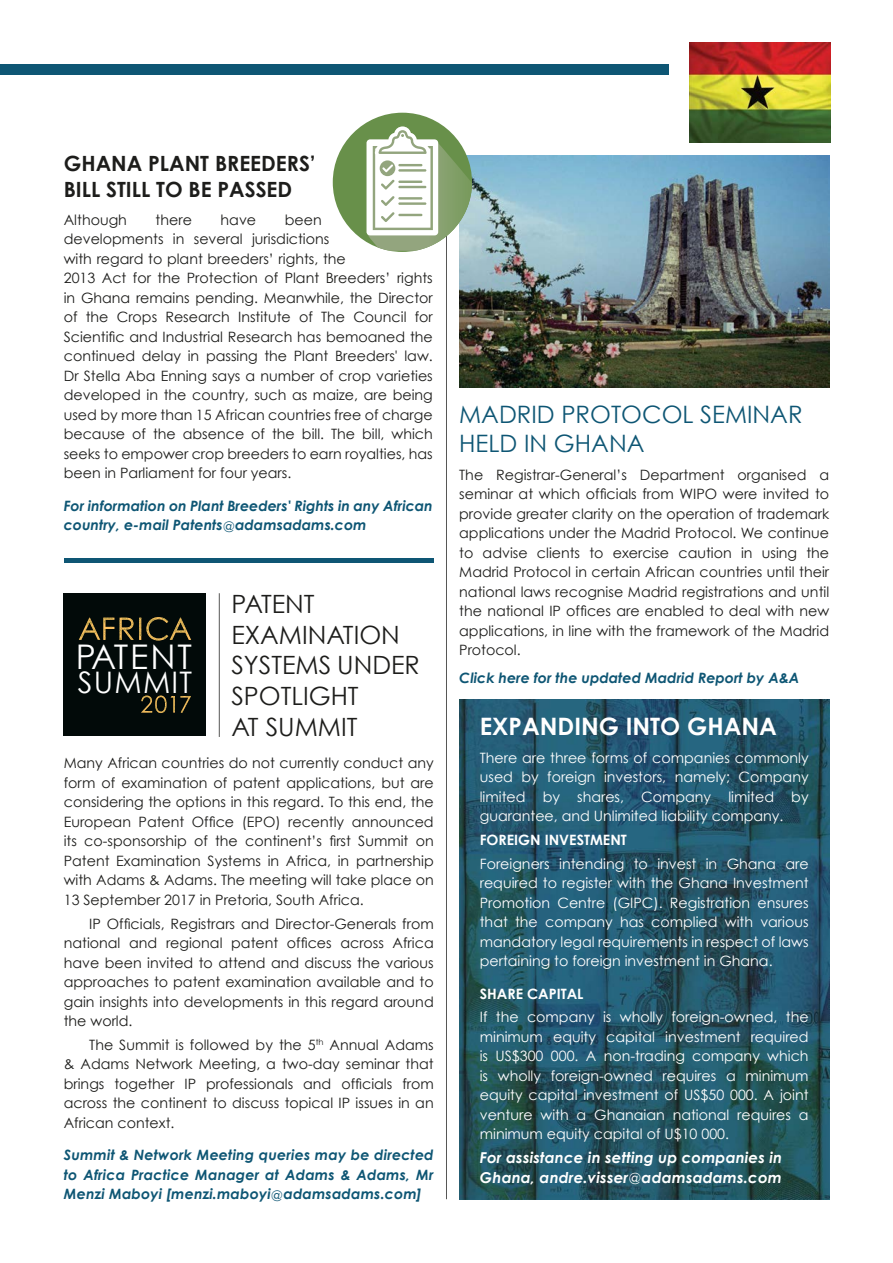
<style>
.page{position:relative;width:893px;height:1263px;background:#fff}
.page>*{position:absolute;margin:0;border:0;box-sizing:border-box;transform-origin:0 0}
.t1{font:34.05px "Century Gothic";letter-spacing:.06em;color:#fff}
.t2{font:29.7px "Century Gothic";letter-spacing:.04em;color:#fff}
.t3{font:25.2px/30.6px "Century Gothic";color:#1d1d1b}
.t4{font:24px/28.5px "Century Gothic";color:#0e5674}
.t5{font:700 24px "Century Gothic";color:#fff}
.t6{font:700 21px/25.5px "Century Gothic";color:#1d1d1b}
.t7{font:italic 700 15px/19.5px "Century Gothic";letter-spacing:.01em;color:#fff}
.t8{font:14.25px/19.5px "Century Gothic";color:#1d1d1b;text-align:justify}
.t9{font:14.25px/19.5px "Century Gothic";color:#fff;text-align:justify}
.t10{font:italic 700 14.25px/19.5px "Century Gothic";color:#0e5674}
.t11{font:700 14.25px "Century Gothic";color:#fff}
.s1{font-weight:400}
</style>
<div class="page">
<div style="left:64px;top:558px;width:370px;height:5px;background:#0e5674"></div>
<div style="left:0;top:64px;width:668px;height:10px;background:#0e5674"></div>
<img style="left:459px;top:699px;width:370px;height:500px">
<hr style="left:446px;top:156px;width:1px;height:1043px;background:#575756">
<hr style="left:219px;top:593px;width:1px;height:144px;background:#575756">
<img style="left:459px;top:156px;width:370px;height:231px">
<img style="left:690px;top:43px;width:141px;height:99px">
<div style="left:333px;top:113px;width:139px;height:139px;background:#68904a;border-radius:50%"></div>
<svg style="left:367px;top:126px;width:105px;height:125px"></svg>
<div style="left:64px;top:594px;width:142px;height:142px;background:#020a09"></div>
<svg style="left:79px;top:617px;width:112px;height:24px"></svg>
<svg style="left:141px;top:695px;width:50px;height:19px"></svg>
<h3 class="t6" style="left:64px;top:151px;width:254px">GHANA PLANT BREEDERS’<br>BILL STILL TO BE PASSED</h3>
<p class="t8" style="left:64px;top:210px;width:65px">Although</p>
<p class="t8" style="left:156px;top:210px;width:38px">there</p>
<p class="t8" style="left:221px;top:210px;width:37px">have</p>
<p class="t8" style="left:64px;top:210px;width:371px;text-align:left;text-indent:221px">been<br>developments in several jurisdictions<br>with regard to plant breeders’ rights, the<br>2013 Act for the Protection of Plant Breeders’ rights in Ghana remains pending. Meanwhile, the Director of the Crops Research Institute of The Council for Scientific and Industrial Research has bemoaned the continued delay in passing the Plant Breeders' law.<br>Dr Stella Aba Enning says a number of crop varieties developed in the country, such as maize, are being used by more than 15 African countries free of charge because of the absence of the bill. The bill, which seeks to empower crop breeders to earn royalties, has been in Parliament for four years.</p>
<p class="t10" style="left:64px;top:495px;width:371px">For information on Plant Breeders' Rights in any African country, e-mail Patents<span class="s1">@</span>adamsadams.com</p>
<h1 class="t1" style="left:76px;top:635px;width:118px">PATENT</h1>
<h2 class="t2" style="left:78px;top:664px;width:116px">SUMMIT</h2>
<h3 class="t3" style="left:231px;top:588px;width:190px">PATENT<br>EXAMINATION<br>SYSTEMS UNDER<br>SPOTLIGHT<br>AT SUMMIT</h3>
<p class="t8" style="left:64px;top:753px;width:371px">Many African countries do not currently conduct any form of examination of patent applications, but are considering the options in this regard. To this end, the European Patent Office (EPO) recently announced its co-sponsorship of the continent’s first Summit on Patent Examination Systems in Africa, in partnership with Adams &amp; Adams. The meeting will take place on 13 September 2017 in Pretoria, South Africa.</p>
<p class="t8" style="left:64px;top:913px;width:371px;text-indent:26px">IP Officials, Registrars and Director-Generals from national and regional patent offices across Africa have been invited to attend and discuss the various approaches to patent examination available and to gain insights into developments in this regard around the world.</p>
<p class="t8" style="left:64px;top:1035px;width:371px;text-indent:26px">The Summit is followed by the 5<sup>th</sup> Annual Adams &amp; Adams Network Meeting, a two-day seminar that brings together IP professionals and officials from across the continent to discuss topical IP issues in an African context.</p>
<p class="t10" style="left:64px;top:1145px;width:371px;text-align:justify">Summit &amp; Network Meeting queries may be directed to Africa Practice Manager at Adams &amp; Adams, Mr Menzi Maboyi [menzi.maboyi<span class="s1">@</span>adamsadams.com]</p>
<h3 class="t4" style="left:459px;top:400px;width:345px">MADRID PROTOCOL SEMINAR<br>HELD IN GHANA</h3>
<p class="t8" style="left:459px;top:464px;width:371px">The Registrar-General’s Department organised a seminar at which officials from WIPO were invited to provide greater clarity on the operation of trademark applications under the Madrid Protocol. We continue to advise clients to exercise caution in using the Madrid Protocol in certain African countries until their national laws recognise Madrid registrations and until the national IP offices are enabled to deal with new applications, in line with the framework of the Madrid Protocol.</p>
<p class="t10" style="left:459px;top:668px;width:342px">Click here for the updated Madrid Report by A&amp;A</p>
<h3 class="t5" style="left:480px;top:711px;width:299px">EXPANDING INTO GHANA</h3>
<p class="t9" style="left:480px;top:748px;width:330px">There are three forms of companies commonly used by foreign investors, namely; Company limited by shares, Company limited by guarantee, and Unlimited liability company.</p>
<p class="t11" style="left:480px;top:831px;width:149px">FOREIGN INVESTMENT</p>
<p class="t9" style="left:480px;top:854px;width:330px">Foreigners intending to invest in Ghana are required to register with the Ghana Investment Promotion Centre (GIPC). Registration ensures that the company has complied with various mandatory legal requirements in respect of laws pertaining to foreign investment in Ghana.</p>
<p class="t11" style="left:480px;top:984px;width:105px">SHARE CAPITAL</p>
<p class="t9" style="left:480px;top:1007px;width:330px">If the company is wholly foreign-owned, the minimum equity capital investment required is US$300 000. A non-trading company which is wholly foreign-owned requires a minimum equity capital investment of US$50 000. A joint venture with a Ghanaian national requires a minimum equity capital of U$10 000.</p>
<p class="t7" style="left:480px;top:1147px;width:304px">For assistance in setting up companies in<br>Ghana, andre.visser<span class="s1">@</span>adamsadams.com</p>
</div>
